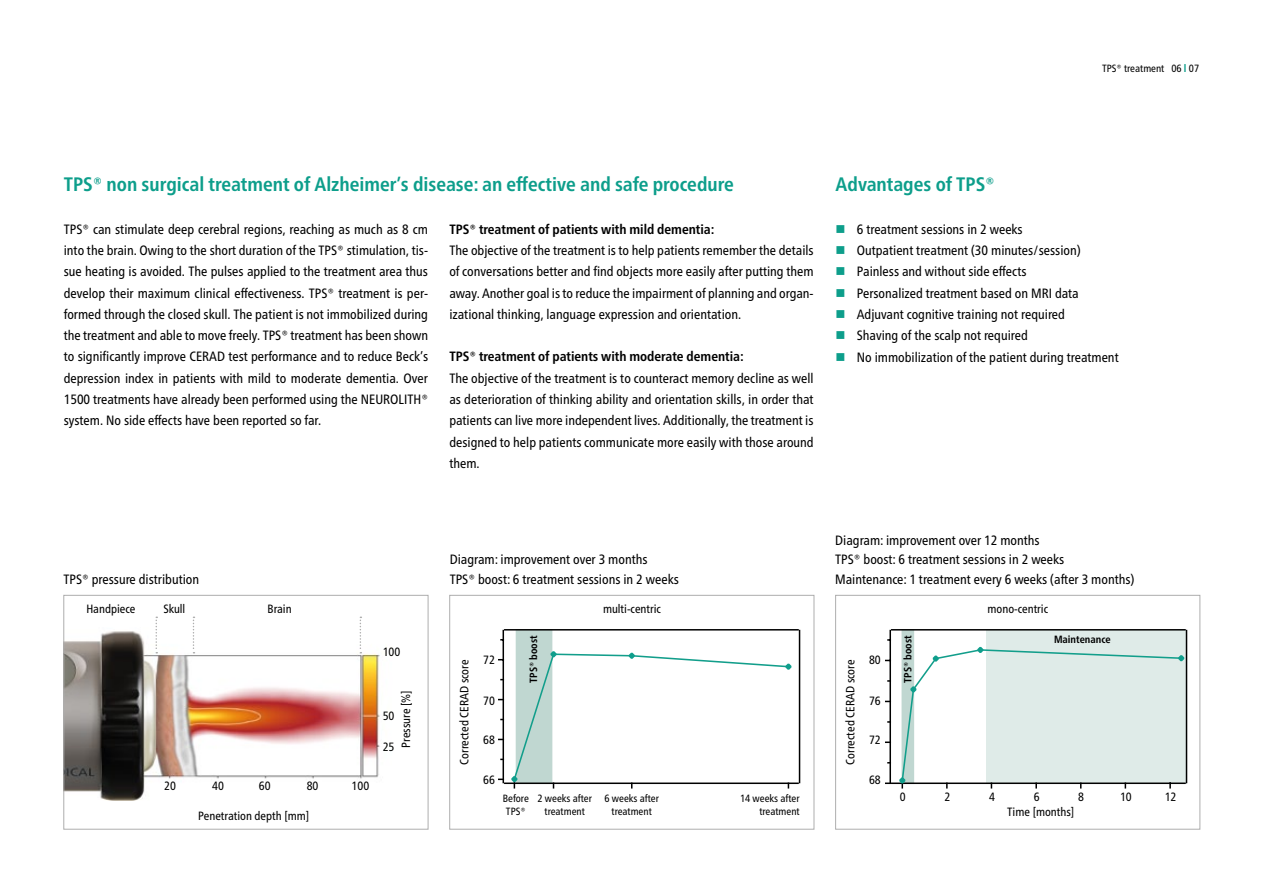
<style>
.page{position:relative;width:1263px;height:893px;background:#fff}
.page>*{position:absolute;margin:0;border:0;box-sizing:border-box;transform-origin:0 0}
.t1{font:700 condensed 19.5px "Frutiger Neue LT Pro";color:#0d9e8b}
.t2{font:condensed 13.5px/21.3px "Frutiger Neue LT Pro";color:#000;text-align:justify}
.t3{font:700 condensed 13.5px "Frutiger Neue LT Pro";color:#000}
.t4{font:condensed 12px "Frutiger Neue LT Pro";color:#000}
.t5{font:condensed 10.5px/12.6px "Frutiger Neue LT Pro";color:#000;text-align:center}
.t6{font:700 condensed 10.5px "Frutiger Neue LT Pro";color:#000}
.s1{font-weight:700;color:#0d9e8b}
.s2{color:#0d9e8b}
</style>
<div class="page">
<img style="left:65px;top:629px;width:315px;height:171px">
<div style="left:63px;top:595px;width:365px;height:235px;border:1px solid #aeaeae"></div>
<div style="left:902px;top:630px;width:11px;height:153px;background:#c0d7d1"></div>
<div style="left:901px;top:629px;width:13px;height:155px;border:2px solid #c0d7d1"></div>
<div style="left:986px;top:630px;width:200px;height:153px;background:#dfebe8"></div>
<hr style="left:1186px;top:630px;width:1px;height:153px;background:#000">
<hr style="left:889px;top:630px;width:2px;height:153px;background:#000">
<hr style="left:891px;top:629px;width:295px;height:1px;background:#000">
<hr style="left:891px;top:782px;width:295px;height:2px;background:#000">
<svg style="left:899px;top:647px;width:285px;height:141px"></svg>
<div style="left:449px;top:595px;width:365px;height:235px;border:1px solid #aeaeae"></div>
<div style="left:835px;top:595px;width:365px;height:235px;border:1px solid #aeaeae"></div>
<div style="left:516px;top:630px;width:36px;height:153px;background:#c0d7d1"></div>
<div style="left:516px;top:629px;width:36px;height:155px;border:2px solid #c0d7d1"></div>
<hr style="left:799px;top:630px;width:1px;height:153px;background:#000">
<hr style="left:502px;top:630px;width:2px;height:153px;background:#000">
<hr style="left:504px;top:629px;width:295px;height:1px;background:#000">
<hr style="left:504px;top:782px;width:295px;height:2px;background:#000">
<svg style="left:511px;top:651px;width:280px;height:137px"></svg>
<svg style="left:156px;top:617px;width:1px;height:36px"></svg>
<svg style="left:193px;top:617px;width:1px;height:36px"></svg>
<svg style="left:360px;top:617px;width:1px;height:36px"></svg>
<p class="t5" style="left:1102px;top:62px;width:99px">TPS® treatment 06 <span class="s1">l</span> 07</p>
<h1 class="t1" style="left:64px;top:173px;width:672px">TPS® non surgical treatment of Alzheimer’s disease: an effective and safe procedure</h1>
<p class="t2" style="left:64px;top:218px;width:366px">TPS® can stimulate deep cerebral regions, reaching as much as 8 cm into the brain. Owing to the short duration of the TPS® stimulation, tis&shy;sue heating is avoided. The pulses applied to the treatment area thus develop their maximum clinical effectiveness. TPS® treatment is per&shy;formed through the closed skull. The patient is not immobilized during the treatment and able to move freely. TPS® treatment has been shown to significantly improve CERAD test performance and to reduce Beck’s depression index in patients with mild to moderate dementia. Over 1500 treatments have already been performed using the NEUROLITH® system. No side effects have been reported so far.</p>
<p class="t3" style="left:449px;top:221px;width:267px">TPS® treatment of patients with mild dementia:</p>
<p class="t2" style="left:449px;top:240px;width:366px">The objective of the treatment is to help patients remember the details of conversations better and find objects more easily after putting them away. Another goal is to reduce the impairment of planning and organ&shy;izational thinking, language expression and orientation.</p>
<p class="t3" style="left:449px;top:349px;width:296px">TPS® treatment of patients with moderate dementia:</p>
<p class="t2" style="left:449px;top:367px;width:366px">The objective of the treatment is to counteract memory decline as well as deterioration of thinking ability and orientation skills, in order that patients can live more independent lives. Additionally, the treatment is designed to help patients communicate more easily with those around them.</p>
<h1 class="t1" style="left:835px;top:173px;width:161px">Advantages of TPS®</h1>
<p class="t2" style="left:835px;top:218px;width:189px"><span class="s2">■</span> 6 treatment sessions in 2 weeks</p>
<p class="t2" style="left:835px;top:240px;width:247px"><span class="s2">■</span> Outpatient treatment (30 minutes/session)</p>
<p class="t2" style="left:835px;top:261px;width:192px"><span class="s2">■</span> Painless and without side effects</p>
<p class="t2" style="left:835px;top:282px;width:245px"><span class="s2">■</span> Personalized treatment based on MRI data</p>
<p class="t2" style="left:835px;top:304px;width:231px"><span class="s2">■</span> Adjuvant cognitive training not required</p>
<p class="t2" style="left:835px;top:325px;width:194px"><span class="s2">■</span> Shaving of the scalp not required</p>
<p class="t2" style="left:835px;top:346px;width:285px"><span class="s2">■</span> No immobilization of the patient during treatment</p>
<p class="t2" style="left:63px;top:569px;width:137px">TPS® pressure distribution</p>
<p class="t4" style="left:86px;top:602px;width:51px">Handpiece</p>
<p class="t4" style="left:163px;top:602px;width:23px">Skull</p>
<p class="t4" style="left:268px;top:602px;width:26px">Brain</p>
<p class="t2" style="left:450px;top:550px;width:231px;line-height:19.5px">Diagram: improvement over 3 months<br>TPS® boost: 6 treatment sessions in 2 weeks</p>
<p class="t4" style="left:603px;top:602px;width:60px">multi-centric</p>
<p class="t2" style="left:835px;top:530px;width:301px;line-height:19.5px;text-align:left">Diagram: improvement over 12 months<br>TPS® boost: 6 treatment sessions in 2 weeks<br>Maintenance: 1 treatment every 6 weeks (after 3 months)</p>
<p class="t4" style="left:988px;top:602px;width:62px">mono-centric</p>
<p class="t4" style="left:164px;top:779px;width:13px">20</p>
<p class="t4" style="left:212px;top:779px;width:13px">40</p>
<p class="t4" style="left:259px;top:779px;width:13px">60</p>
<p class="t4" style="left:307px;top:779px;width:13px">80</p>
<p class="t4" style="left:352px;top:779px;width:19px">100</p>
<p class="t4" style="left:198px;top:809px;width:112px">Penetration depth [mm]</p>
<p class="t4" style="left:383px;top:645px;width:19px">100</p>
<p class="t4" style="left:399px;top:748px;width:59px;rotate:-90deg">Pressure [%]</p>
<p class="t4" style="left:383px;top:709px;width:13px">50</p>
<p class="t4" style="left:383px;top:739px;width:13px">25</p>
<p class="t4" style="left:457px;top:764px;width:106px;rotate:-90deg">Corrected CERAD score</p>
<p class="t4" style="left:483px;top:653px;width:13px">72</p>
<p class="t4" style="left:483px;top:693px;width:13px">70</p>
<p class="t4" style="left:483px;top:733px;width:13px">68</p>
<p class="t4" style="left:483px;top:773px;width:13px">66</p>
<p class="t6" style="left:527px;top:683px;width:49px;rotate:-90deg">TPS® boost</p>
<p class="t6" style="left:901px;top:683px;width:49px;rotate:-90deg">TPS® boost</p>
<p class="t4" style="left:869px;top:653px;width:13px">80</p>
<p class="t4" style="left:869px;top:693px;width:13px">76</p>
<p class="t4" style="left:869px;top:733px;width:13px">72</p>
<p class="t4" style="left:869px;top:773px;width:13px">68</p>
<p class="t4" style="left:843px;top:764px;width:106px;rotate:-90deg">Corrected CERAD score</p>
<p class="t6" style="left:1054px;top:633px;width:58px">Maintenance</p>
<p class="t5" style="left:503px;top:792px;width:28px">Before<br>TPS®</p>
<p class="t5" style="left:604px;top:792px;width:56px">6 weeks after treatment</p>
<p class="t5" style="left:740px;top:792px;width:61px;text-align:right">14 weeks after treatment</p>
<p class="t5" style="left:537px;top:792px;width:56px">2 weeks after treatment</p>
<p class="t4" style="left:900px;top:790px;width:7px">0</p>
<p class="t4" style="left:944px;top:790px;width:7px">2</p>
<p class="t4" style="left:989px;top:790px;width:7px">4</p>
<p class="t4" style="left:1034px;top:790px;width:7px">6</p>
<p class="t4" style="left:1078px;top:790px;width:7px">8</p>
<p class="t4" style="left:1120px;top:790px;width:13px">10</p>
<p class="t4" style="left:1165px;top:790px;width:13px">12</p>
<p class="t4" style="left:1007px;top:804px;width:69px">Time [months]</p>
</div>
